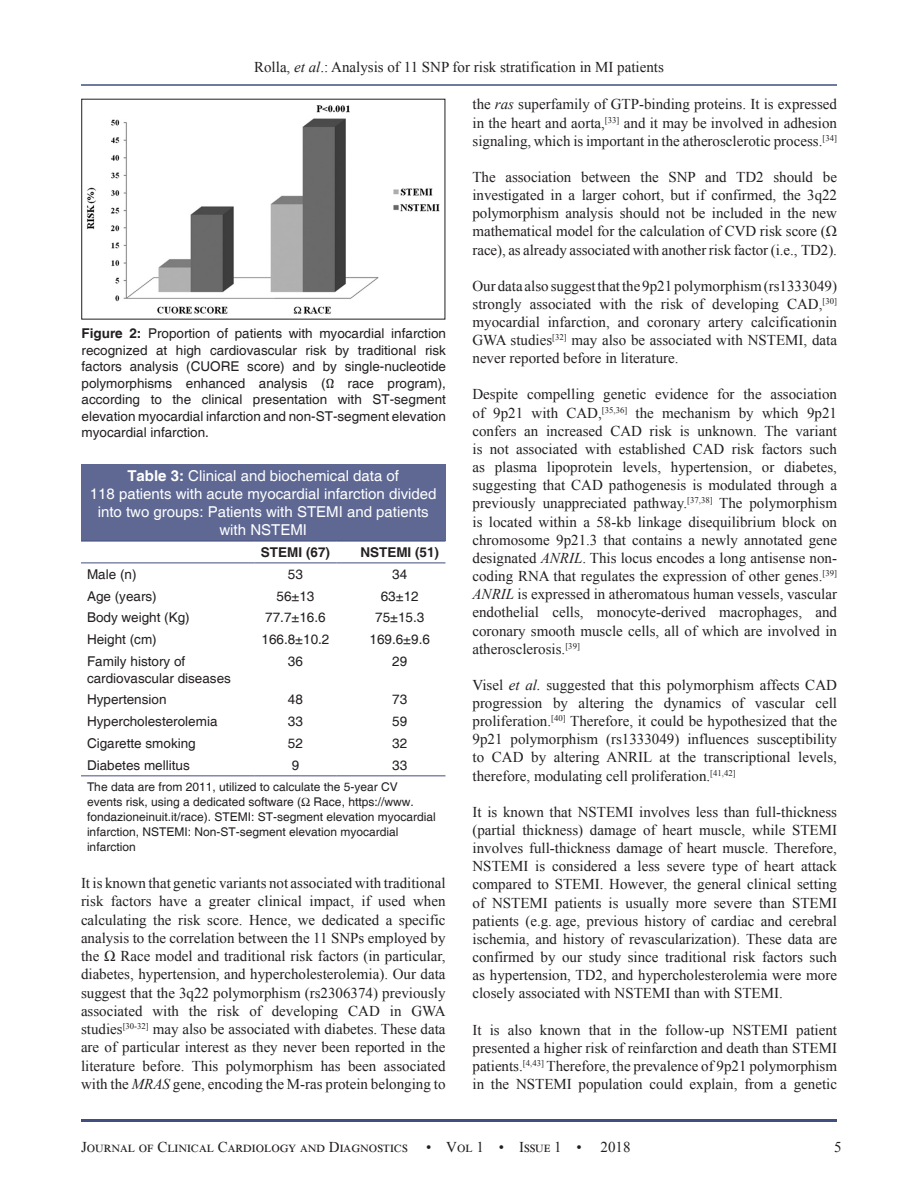
<style>
.page{position:relative;width:918px;height:1188px;background:#fff}
.page>*{position:absolute;margin:0;border:0;box-sizing:border-box;transform-origin:0 0}
.TX{font:15px/18.1px "Times New Roman";color:#231f20;text-align:justify}
.TT{font:15px/18px "Helvetica";color:#fff;text-align:center}
.TX-2{font:15px "Times New Roman";letter-spacing:.07em;color:#231f20}
.FGC{font:13.5px/16.5px "Helvetica";color:#231f20;text-align:justify}
.TB{font:13.5px/16.5px "Helvetica";color:#231f20}
.TCH{font:700 13.5px "Helvetica";color:#231f20}
.TBL{font:13.5px "Helvetica";color:#231f20}
.TFN{font:12px/15px "Helvetica";color:#231f20}
.s1{font-style:italic}
.s2{font-weight:700}
</style>
<div class="page">
<hr style="left:81px;top:84px;width:756px;height:2px;background:#424e7f">
<hr style="left:81px;top:1119px;width:756px;height:3px;background:#424e7f">
<div style="left:81px;top:464px;width:365px;height:77px;background:#5e6893"></div>
<hr style="left:81px;top:775px;width:156px;height:1px;background:#424e7f">
<svg style="left:237px;top:775px;width:17px;height:1px"></svg>
<hr style="left:254px;top:775px;width:83px;height:1px;background:#424e7f">
<svg style="left:337px;top:775px;width:17px;height:1px"></svg>
<hr style="left:354px;top:775px;width:92px;height:1px;background:#424e7f">
<hr style="left:81px;top:541px;width:156px;height:1px;background:#424e7f">
<svg style="left:237px;top:541px;width:17px;height:1px"></svg>
<hr style="left:254px;top:541px;width:83px;height:1px;background:#424e7f">
<svg style="left:337px;top:541px;width:17px;height:1px"></svg>
<hr style="left:354px;top:541px;width:92px;height:1px;background:#424e7f">
<hr style="left:81px;top:563px;width:156px;height:1px;background:#424e7f">
<svg style="left:237px;top:563px;width:17px;height:1px"></svg>
<hr style="left:254px;top:563px;width:83px;height:1px;background:#424e7f">
<svg style="left:337px;top:563px;width:17px;height:1px"></svg>
<hr style="left:354px;top:563px;width:92px;height:1px;background:#424e7f">
<img style="left:87px;top:105px;width:353px;height:209px">
<p class="TX" style="left:254px;top:57px;width:411px">Rolla, <span class="s1">et al</span>.: Analysis of 11 SNP for risk stratification in MI patients</p>
<p class="FGC" style="left:82px;top:326px;width:366px"><span class="s2">Figure 2:</span> Proportion of patients with myocardial infarction recognized at high cardiovascular risk by traditional risk factors analysis (CUORE score) and by single-nucleotide polymorphisms enhanced analysis (Ω race program), according to the clinical presentation with ST-segment elevation myocardial infarction and non-ST-segment elevation myocardial infarction.</p>
<p class="TT" style="left:90px;top:467px;width:348px"><span class="s2">Table 3:</span> Clinical and biochemical data of<br>118 patients with acute myocardial infarction divided into two groups: Patients with STEMI and patients with NSTEMI</p>
<p class="TCH" style="left:261px;top:544px;width:71px">STEMI (67)</p>
<p class="TCH" style="left:360px;top:544px;width:80px">NSTEMI (51)</p>
<p class="TB" style="left:87px;top:566px;width:51px">Male (n)</p>
<p class="TB" style="left:288px;top:566px;width:17px">53</p>
<p class="TB" style="left:392px;top:566px;width:17px">34</p>
<p class="TB" style="left:87px;top:588px;width:71px">Age (years)</p>
<p class="TB" style="left:277px;top:588px;width:39px">56±13</p>
<p class="TB" style="left:381px;top:588px;width:39px">63±12</p>
<p class="TB" style="left:87px;top:610px;width:104px">Body weight (Kg)</p>
<p class="TB" style="left:265px;top:610px;width:62px">77.7±16.6</p>
<p class="TB" style="left:375px;top:610px;width:51px">75±15.3</p>
<p class="TB" style="left:87px;top:632px;width:71px">Height (cm)</p>
<p class="TB" style="left:262px;top:632px;width:69px">166.8±10.2</p>
<p class="TB" style="left:370px;top:632px;width:62px">169.6±9.6</p>
<p class="TB" style="left:87px;top:654px;width:145px">Family history of cardiovascular diseases</p>
<p class="TB" style="left:288px;top:654px;width:17px">36</p>
<p class="TB" style="left:392px;top:654px;width:17px">29</p>
<p class="TB" style="left:87px;top:692px;width:81px">Hypertension</p>
<p class="TB" style="left:288px;top:692px;width:17px">48</p>
<p class="TB" style="left:392px;top:692px;width:17px">73</p>
<p class="TB" style="left:87px;top:714px;width:132px">Hypercholesterolemia</p>
<p class="TB" style="left:288px;top:714px;width:17px">33</p>
<p class="TB" style="left:392px;top:714px;width:17px">59</p>
<p class="TB" style="left:87px;top:736px;width:110px">Cigarette smoking</p>
<p class="TB" style="left:288px;top:736px;width:17px">52</p>
<p class="TB" style="left:392px;top:736px;width:17px">32</p>
<p class="TBL" style="left:87px;top:757px;width:104px">Diabetes mellitus</p>
<p class="TBL" style="left:292px;top:757px;width:9px">9</p>
<p class="TBL" style="left:392px;top:757px;width:17px">33</p>
<p class="TFN" style="left:87px;top:779px;width:350px">The data are from 2011, utilized to calculate the 5‑year CV events risk, using a dedicated software ( Race, https://www. fondazioneinuit.it/race). STEMI: ST‑segment elevation myocardial infarction, NSTEMI: Non‑ST‑segment elevation myocardial infarction</p>
<p class="TX" style="left:81px;top:873px;width:366px">It is known that genetic variants not associated with traditional risk factors have a greater clinical impact, if used when calculating the risk score. Hence, we dedicated a specific analysis to the correlation between the 11 SNPs employed by the Ω Race model and traditional risk factors (in particular, diabetes, hypertension, and hypercholesterolemia). Our data suggest that the 3q22 polymorphism (rs2306374) previously associated with the risk of developing CAD in GWA studies<sup>[30-32]</sup> may also be associated with diabetes. These data are of particular interest as they never been reported in the literature before. This polymorphism has been associated with the <span class="s1">MRAS</span> gene, encoding the M-ras protein belonging to</p>
<p class="TX" style="left:472px;top:95px;width:366px">the <span class="s1">ras</span> superfamily of GTP-binding proteins. It is expressed in the heart and aorta,<sup>[33]</sup> and it may be involved in adhesion signaling, which is important in the atherosclerotic process.<sup>[34]</sup></p>
<p class="TX" style="left:472px;top:167px;width:366px">The association between the SNP and TD2 should be investigated in a larger cohort, but if confirmed, the 3q22 polymorphism analysis should not be included in the new mathematical model for the calculation of CVD risk score (Ω race), as already associated with another risk factor (i.e., TD2).</p>
<p class="TX" style="left:472px;top:276px;width:366px">Our data also suggest that the 9p21 polymorphism (rs1333049) strongly associated with the risk of developing CAD,<sup>[30] </sup>myocardial infarction, and coronary artery calcificationin GWA studies<sup>[32]</sup> may also be associated with NSTEMI, data never reported before in literature.</p>
<p class="TX" style="left:472px;top:385px;width:366px">Despite compelling genetic evidence for the association of 9p21 with CAD,<sup>[35,36]</sup> the mechanism by which 9p21 confers an increased CAD risk is unknown. The variant is not associated with established CAD risk factors such as plasma lipoprotein levels, hypertension, or diabetes, suggesting that CAD pathogenesis is modulated through a previously unappreciated pathway.<sup>[37,38]</sup> The polymorphism is located within a 58-kb linkage disequilibrium block on chromosome 9p21.3 that contains a newly annotated gene designated <span class="s1">ANRIL</span>. This locus encodes a long antisense non&shy;coding RNA that regulates the expression of other genes.<sup>[39] </sup><span class="s1">ANRIL</span> is expressed in atheromatous human vessels, vascular endothelial cells, monocyte-derived macrophages, and coronary smooth muscle cells, all of which are involved in atherosclerosis.<sup>[39]</sup></p>
<p class="TX" style="left:472px;top:675px;width:366px">Visel <span class="s1">et al.</span> suggested that this polymorphism affects CAD progression by altering the dynamics of vascular cell proliferation.<sup>[40]</sup> Therefore, it could be hypothesized that the 9p21 polymorphism (rs1333049) influences susceptibility to CAD by altering ANRIL at the transcriptional levels, therefore, modulating cell proliferation.<sup>[41,42]</sup></p>
<p class="TX" style="left:472px;top:802px;width:366px">It is known that NSTEMI involves less than full-thickness (partial thickness) damage of heart muscle, while STEMI involves full-thickness damage of heart muscle. Therefore, NSTEMI is considered a less severe type of heart attack compared to STEMI. However, the general clinical setting of NSTEMI patients is usually more severe than STEMI patients (e.g. age, previous history of cardiac and cerebral ischemia, and history of revascularization). These data are confirmed by our study since traditional risk factors such as hypertension, TD2, and hypercholesterolemia were more closely associated with NSTEMI than with STEMI.</p>
<p class="TX" style="left:472px;top:1020px;width:366px">It is also known that in the follow-up NSTEMI patient presented a higher risk of reinfarction and death than STEMI patients.<sup>[4,43]</sup> Therefore, the prevalence of 9p21 polymorphism in the NSTEMI population could explain, from a genetic</p>
<p class="TX-2" style="left:81px;top:1136px;width:551px">Journal of Clinical Cardiology and Diagnostics • Vol 1 • Issue 1 • 2018</p>
<p class="TX" style="left:834px;top:1137px;width:9px">5</p>
</div>
